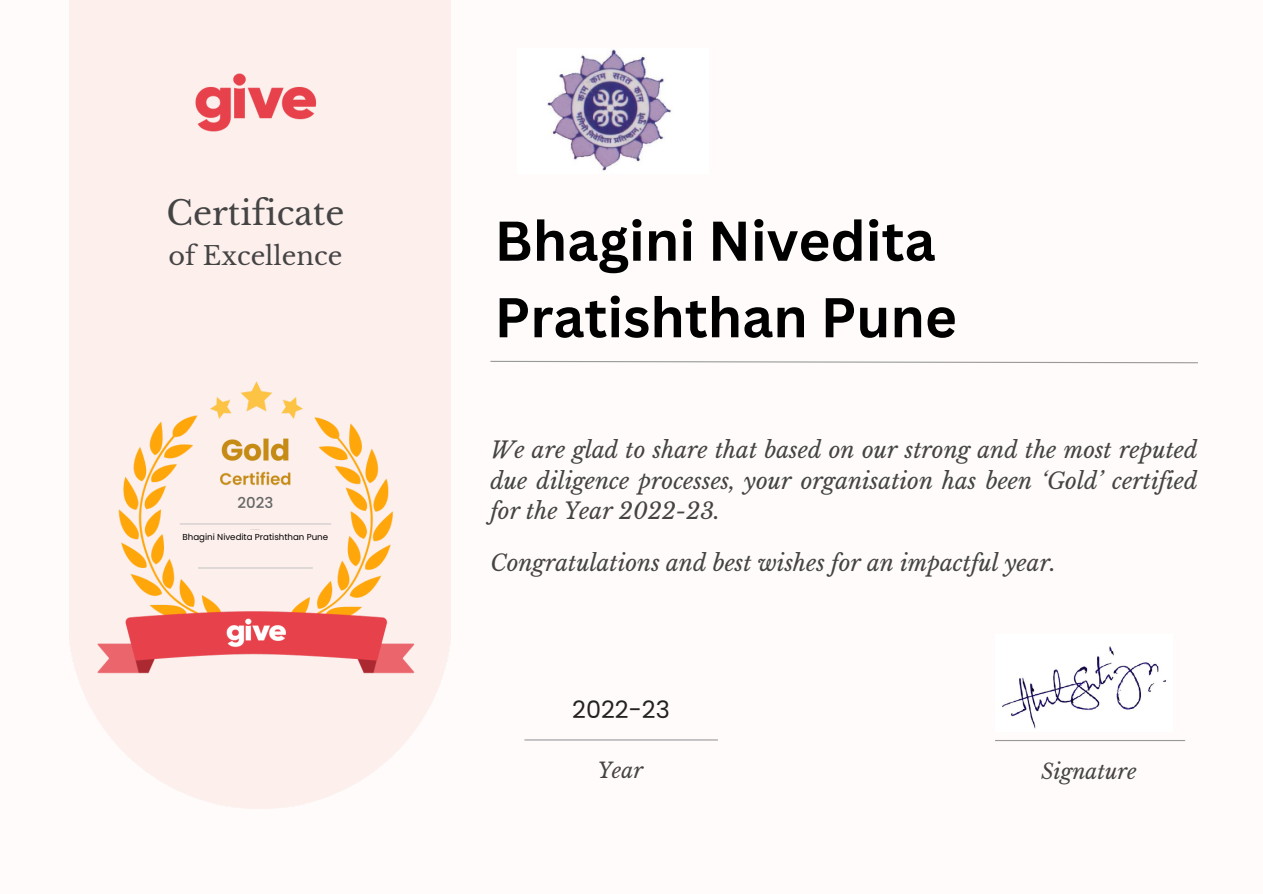
<style>
.page{position:relative;width:1263px;height:894px;background:#fff}
.page>*{position:absolute;margin:0;border:0;box-sizing:border-box;transform-origin:0 0}
.t1{font:700 54.75px/76.5px "Canva Sans";color:#000}
.t2{font:33.15px "Libre Baskerville";color:#444}
.t3{font:25.5px "Libre Baskerville";color:#444}
.t4{font:24px "Poppins";color:#222}
.t5{font:italic 22.5px/30.3px "Libre Baskerville";color:#444;text-align:justify}
.t6{font:italic 21px "Libre Baskerville";color:#444}
.t7{font:500 15px "Poppins";color:#666}
.t8{font:8.7px "Poppins";color:#000}
</style>
<div class="page">
<div style="left:0;top:0;width:1263px;height:893px;background:linear-gradient(to right,#fdf3f1,#fffdfd)"></div>
<img style="left:92px;top:369px;width:327px;height:328px">
<img style="left:179px;top:68px;width:153px;height:69px">
<svg style="left:490px;top:360px;width:708px;height:4px"></svg>
<hr style="left:524px;top:739px;width:194px;height:1px;background:#999">
<hr style="left:995px;top:739px;width:190px;height:1px;background:#999">
<img style="left:1002px;top:646px;width:164px;height:83px">
<hr style="left:198px;top:567px;width:115px;height:1px;background:#c7c7c7">
<img style="left:547px;top:49px;width:124px;height:122px">
<p class="t2" style="left:166px;top:192px;width:179px">Certificate</p>
<p class="t3" style="left:168px;top:240px;width:176px">of Excellence</p>
<p class="t7" style="left:237px;top:492px;width:37px">2023</p>
<p class="t8" style="left:183px;top:530px;width:147px">Bhagini Nivedita Pratishthan Pune</p>
<p class="t1" style="left:495px;top:201px;width:464px">Bhagini Nivedita<br>Pratishthan Pune</p>
<p class="t5" style="left:490px;top:435px;width:709px">We are glad to share that based on our strong and the most reputed due diligence processes, your organisation has been ‘Gold’ certified for the Year 2022-23.</p>
<p class="t5" style="left:490px;top:548px;width:567px">Congratulations and best wishes for an impactful year.</p>
<p class="t4" style="left:572px;top:692px;width:99px">2022-23</p>
<p class="t6" style="left:597px;top:757px;width:47px">Year</p>
<p class="t6" style="left:1041px;top:758px;width:97px">Signature</p>
</div>
